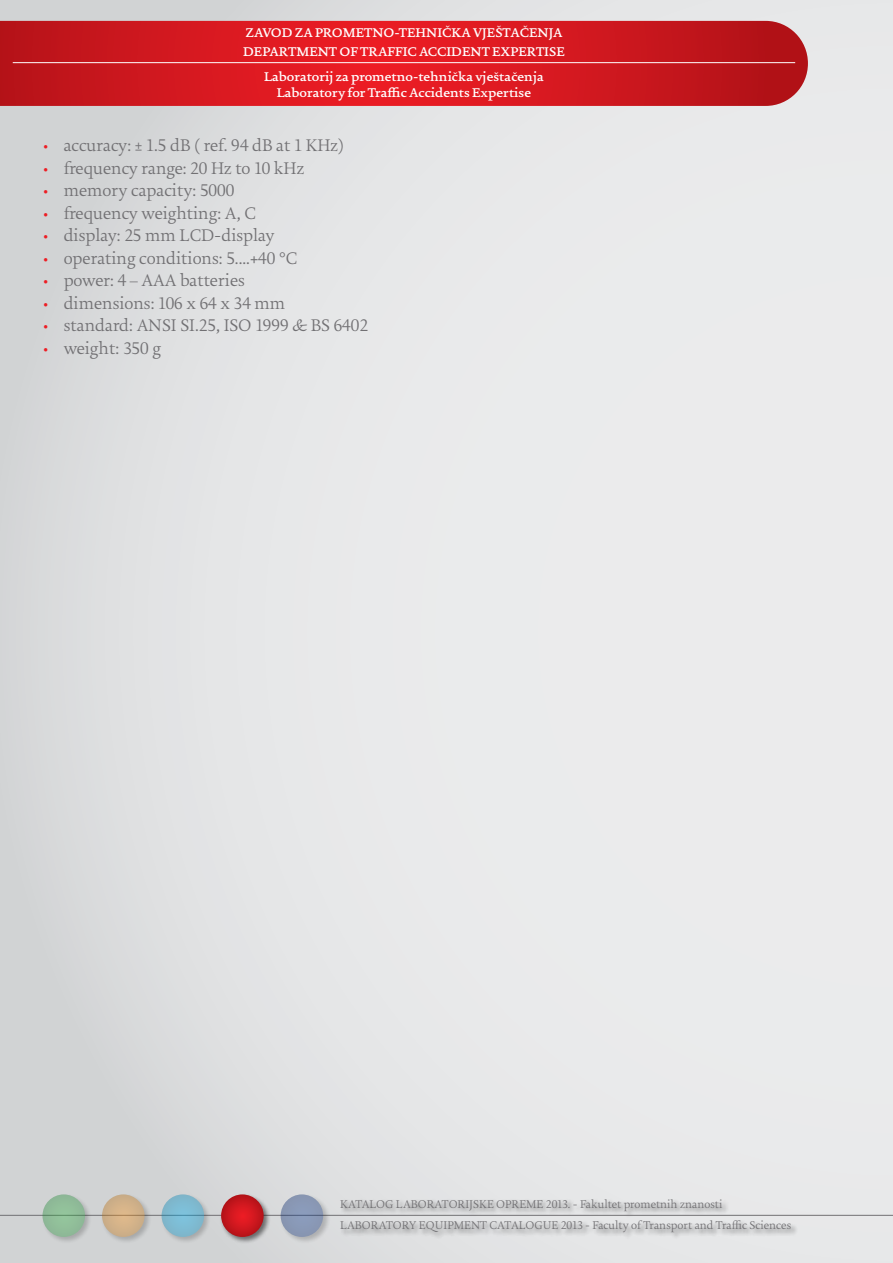
<style>
.page{position:relative;width:893px;height:1263px;background:#fff}
.page>*{position:absolute;margin:0;border:0;box-sizing:border-box;transform-origin:0 0}
.t1{font:300 18px "Uni Zg";color:#717073}
.t2{font:700 13.5px/19.5px "Uni Zg";color:#fff}
.t3{font:300 12px/21.1px "Uni Zg";color:#717073}
.s1{color:#ed1d24}
</style>
<div class="page">
<div style="left:0;top:0;width:893px;height:1263px;background:linear-gradient(to right,#d9dbdc,#f0f0f1)"></div>
<div style="left:340px;top:1198px;width:389px;height:21px;background:#000;opacity:.5"></div>
<div style="left:340px;top:1219px;width:458px;height:21px;background:#000;opacity:.5"></div>
<hr style="left:0;top:1215px;width:893px;height:1px;background:#717073">
<div style="left:279px;top:1193px;width:52px;height:51px;background:#000;opacity:.5"></div>
<div style="left:281px;top:1194px;width:42px;height:43px;background:#8998b5;border-radius:50%"></div>
<div style="left:41px;top:1193px;width:52px;height:51px;background:#000;opacity:.5"></div>
<div style="left:43px;top:1194px;width:42px;height:43px;background:#90bc98;border-radius:50%"></div>
<div style="left:100px;top:1193px;width:52px;height:51px;background:#000;opacity:.5"></div>
<svg style="left:102px;top:1194px;width:43px;height:43px"></svg>
<div style="left:160px;top:1193px;width:52px;height:51px;background:#000;opacity:.5"></div>
<div style="left:162px;top:1194px;width:42px;height:43px;background:linear-gradient(to right,#7eb9d0,#7eb9cf);border-radius:50%"></div>
<div style="left:219px;top:1193px;width:52px;height:51px;background:#000;opacity:.5"></div>
<svg style="left:221px;top:1194px;width:43px;height:43px"></svg>
<svg style="left:0;top:21px;width:808px;height:85px;background:#d11a21"></svg>
<hr style="left:13px;top:62px;width:782px;height:1px;background:#fff">
<p class="t2" style="left:243px;top:24px;width:323px">ZAVOD ZA PROMETNO-TEHNIČKA VJEŠTAČENJa<br>DEPARTMENT OF TRAFFIC ACCIDENT EXPERTISE</p>
<p class="t2" style="left:264px;top:69px;width:281px;line-height:16.5px;text-align:center">Laboratorij za prometno-tehnička vještačenja laboratory for Traffic Accidents Expertise</p>
<p class="t1" style="left:42px;top:136px;width:303px"><span class="s1">•</span> accuracy: ± 1.5 dB ( ref. 94 dB at 1 KHz)</p>
<p class="t1" style="left:42px;top:158px;width:263px"><span class="s1">•</span> frequency range: 20 Hz to 10 kHz</p>
<p class="t1" style="left:42px;top:181px;width:193px"><span class="s1">•</span> memory capacity: 5000</p>
<p class="t1" style="left:42px;top:203px;width:215px"><span class="s1">•</span> frequency weighting: A, C</p>
<p class="t1" style="left:42px;top:226px;width:234px"><span class="s1">•</span> display: 25 mm LCD-display</p>
<p class="t1" style="left:42px;top:248px;width:256px"><span class="s1">•</span> operating conditions: 5....+40 °C</p>
<p class="t1" style="left:42px;top:271px;width:204px"><span class="s1">•</span> power: 4 – AAA batteries</p>
<p class="t1" style="left:42px;top:293px;width:244px"><span class="s1">•</span> dimensions: 106 x 64 x 34 mm</p>
<p class="t1" style="left:42px;top:316px;width:327px"><span class="s1">•</span> standard: ANSI SI.25, ISO 1999 &amp; BS 6402</p>
<p class="t1" style="left:42px;top:338px;width:120px"><span class="s1">•</span> weight: 350 g</p>
<p class="t3" style="left:340px;top:1194px;width:452px">KATALOG LABORATORIJSKE OPREME 2013. - Fakultet prometnih znanosti<br>LABORATORY EQUIPMENT CATALOGUE 2013 - Faculty of Transport and Traffic Sciences</p>
</div>
